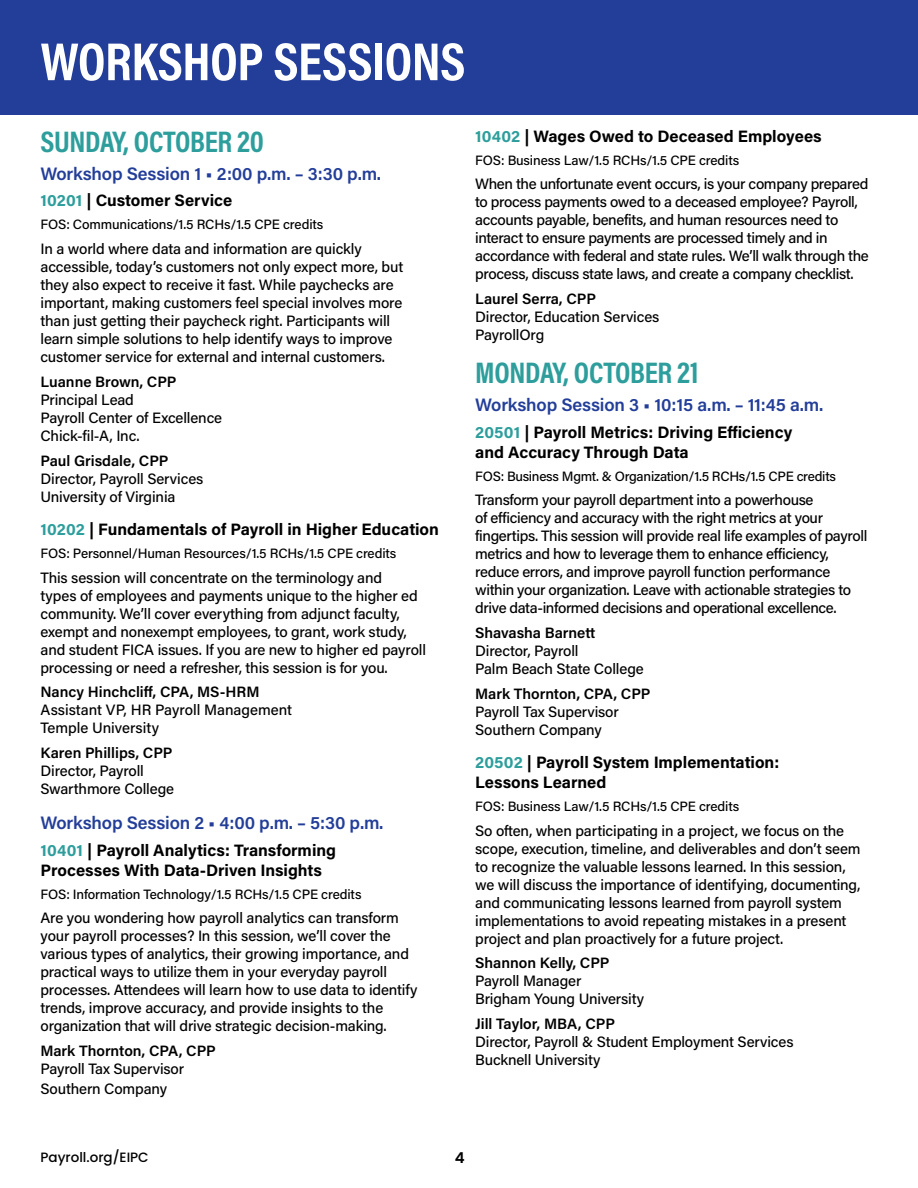
<style>
.page{position:relative;width:918px;height:1188px;background:#fff}
.page>*{position:absolute;margin:0;border:0;box-sizing:border-box;transform-origin:0 0}
.t1{font:700 54px "Acumin Pro Cond";letter-spacing:-.01em;color:#fff}
.t2{font:700 30px "Acumin Pro Cond";letter-spacing:-.01em;color:#2d9e9c}
.t3{font:600 18px "Acumin Pro";letter-spacing:-.01em;color:#233e99}
.t4{font:700 16.5px/19.8px "Acumin Pro";color:#000}
.t5{font:500 15px/18px "Acumin Pro";letter-spacing:-.01em;color:#000}
.t6{font:600 15px "Acumin Pro";letter-spacing:-.005em;color:#000}
.t7{font:600 15px "Poppins";color:#000}
.t8{font:500 13.5px "Acumin Pro";letter-spacing:-.01em;color:#000}
.t9{font:500 13.5px "Poppins";color:#000}
.s1{color:#2d9e9c}
</style>
<div class="page">
<div style="left:0;top:0;width:918px;height:114px;background:#233e99"></div>
<h1 class="t1" style="left:40px;top:26px;width:426px">WORKSHOP SESSIONS</h1>
<h2 class="t2" style="left:40px;top:121px;width:225px">SUNDAY, OCTOBER 20</h2>
<p class="t3" style="left:40px;top:161px;width:342px">Workshop Session 1 • 2:00 p.m. – 3:30 p.m.</p>
<p class="t4" style="left:40px;top:190px;width:193px"><span class="s1">10201</span> | Customer Service</p>
<p class="t8" style="left:40px;top:215px;width:284px">FOS: Communications/1.5 RCHs/1.5 CPE credits</p>
<p class="t5" style="left:40px;top:239px;width:364px">In a world where data and information are quickly accessible, today’s customers not only expect more, but they also expect to receive it fast. While paychecks are important, making customers feel special involves more than just getting their paycheck right. Participants will learn simple solutions to help identify ways to improve customer service for external and internal customers.</p>
<p class="t6" style="left:40px;top:371px;width:138px">Luanne Brown, CPP</p>
<p class="t5" style="left:40px;top:390px;width:183px">Principal Lead<br>Payroll Center of Excellence<br>Chick-fil-A, Inc.</p>
<p class="t6" style="left:40px;top:450px;width:130px">Paul Grisdale, CPP</p>
<p class="t5" style="left:40px;top:469px;width:164px">Director, Payroll Services<br>University of Virginia</p>
<p class="t4" style="left:40px;top:519px;width:400px"><span class="s1">10202</span> | Fundamentals of Payroll in Higher Education</p>
<p class="t8" style="left:40px;top:544px;width:357px">FOS: Personnel/Human Resources/1.5 RCHs/1.5 CPE credits</p>
<p class="t5" style="left:40px;top:568px;width:387px">This session will concentrate on the terminology and<br>types of employees and payments unique to the higher ed community. We’ll cover everything from adjunct faculty, exempt and nonexempt employees, to grant, work study, and student FICA issues. If you are new to higher ed payroll processing or need a refresher, this session is for you.</p>
<p class="t6" style="left:40px;top:682px;width:221px">Nancy Hinchcliff, CPA, MS-HRM</p>
<p class="t5" style="left:40px;top:701px;width:253px">Assistant VP, HR Payroll Management<br>Temple University</p>
<p class="t6" style="left:40px;top:742px;width:134px">Karen Phillips, CPP</p>
<p class="t5" style="left:40px;top:761px;width:135px">Director, Payroll<br>Swarthmore College</p>
<p class="t3" style="left:40px;top:810px;width:345px">Workshop Session 2 • 4:00 p.m. – 5:30 p.m.</p>
<p class="t4" style="left:40px;top:839px;width:297px"><span class="s1">10401</span> | Payroll Analytics: Transforming<br>Processes With Data-Driven Insights</p>
<p class="t8" style="left:40px;top:884px;width:323px">FOS: Information Technology/1.5 RCHs/1.5 CPE credits</p>
<p class="t5" style="left:40px;top:908px;width:379px">Are you wondering how payroll analytics can transform your payroll processes? In this session, we’ll cover the various types of analytics, their growing importance, and practical ways to utilize them in your everyday payroll processes. Attendees will learn how to use data to identify trends, improve accuracy, and provide insights to the organization that will drive strategic decision-making.</p>
<p class="t6" style="left:40px;top:1040px;width:177px">Mark Thornton, CPA, CPP</p>
<p class="t5" style="left:40px;top:1058px;width:145px;line-height:19.8px">Payroll Tax Supervisor<br>Southern Company</p>
<p class="t4" style="left:475px;top:125px;width:348px"><span class="s1">10402</span> | Wages Owed to Deceased Employees</p>
<p class="t8" style="left:475px;top:151px;width:266px">FOS: Business Law/1.5 RCHs/1.5 CPE credits</p>
<p class="t5" style="left:475px;top:174px;width:395px">When the unfortunate event occurs, is your company prepared to process payments owed to a deceased employee? Payroll, accounts payable, benefits, and human resources need to interact to ensure payments are processed timely and in accordance with federal and state rules. We’ll walk through the process, discuss state laws, and create a company checklist.</p>
<p class="t6" style="left:475px;top:288px;width:122px">Laurel Serra, CPP</p>
<p class="t5" style="left:475px;top:307px;width:186px">Director, Education Services<br>PayrollOrg</p>
<h2 class="t2" style="left:475px;top:353px;width:225px">MONDAY, OCTOBER 21</h2>
<p class="t3" style="left:475px;top:392px;width:350px">Workshop Session 3 • 10:15 a.m. – 11:45 a.m.</p>
<p class="t4" style="left:475px;top:421px;width:319px"><span class="s1">20501</span> | Payroll Metrics: Driving Efficiency and Accuracy Through Data</p>
<p class="t8" style="left:475px;top:466px;width:362px">FOS: Business Mgmt. &amp; Organization/1.5 RCHs/1.5 CPE credits</p>
<p class="t5" style="left:475px;top:490px;width:394px">Transform your payroll department into a powerhouse<br>of efficiency and accuracy with the right metrics at your fingertips. This session will provide real life examples of payroll metrics and how to leverage them to enhance efficiency, reduce errors, and improve payroll function performance within your organization. Leave with actionable strategies to drive data-informed decisions and operational excellence.</p>
<p class="t6" style="left:475px;top:622px;width:122px">Shavasha Barnett</p>
<p class="t5" style="left:475px;top:641px;width:170px">Director, Payroll<br>Palm Beach State College</p>
<p class="t6" style="left:475px;top:683px;width:177px">Mark Thornton, CPA, CPP</p>
<p class="t5" style="left:475px;top:702px;width:145px">Payroll Tax Supervisor<br>Southern Company</p>
<p class="t4" style="left:475px;top:752px;width:306px"><span class="s1">20502</span> | Payroll System Implementation:<br>Lessons Learned</p>
<p class="t8" style="left:475px;top:797px;width:266px">FOS: Business Law/1.5 RCHs/1.5 CPE credits</p>
<p class="t5" style="left:475px;top:821px;width:387px">So often, when participating in a project, we focus on the scope, execution, timeline, and deliverables and don’t seem to recognize the valuable lessons learned. In this session, we will discuss the importance of identifying, documenting, and communicating lessons learned from payroll system implementations to avoid repeating mistakes in a present project and plan proactively for a future project.</p>
<p class="t6" style="left:475px;top:953px;width:136px">Shannon Kelly, CPP</p>
<p class="t5" style="left:475px;top:971px;width:171px">Payroll Manager<br>Brigham Young University</p>
<p class="t6" style="left:475px;top:1013px;width:141px">Jill Taylor, MBA, CPP</p>
<p class="t5" style="left:475px;top:1032px;width:320px">Director, Payroll &amp; Student Employment Services<br>Bucknell University</p>
<p class="t9" style="left:40px;top:1149px;width:110px">Payroll.org/EIPC</p>
<p class="t7" style="left:455px;top:1149px;width:11px">4</p>
</div>
